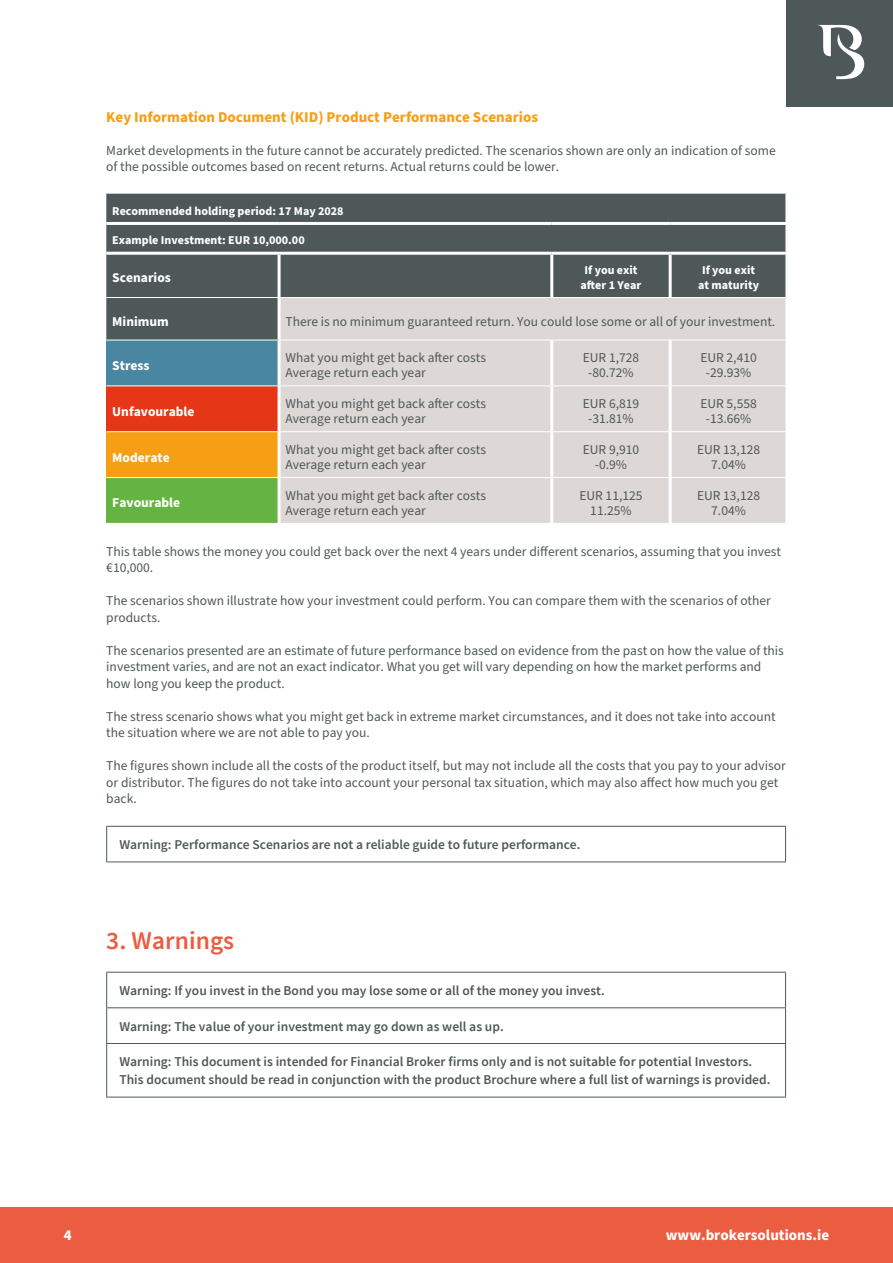
<style>
.page{position:relative;width:893px;height:1263px;background:#fff}
.page>*{position:absolute;margin:0;border:0;box-sizing:border-box;transform-origin:0 0}
.t1{font:600 25.5px "Source Sans Pro";color:#eb5d40}
.t2{font:700 15px "Source Sans Pro";color:#f69f14}
.t3{font:700 15px "Source Sans Pro";color:#fff}
.t4{font:13.5px/16.5px "Source Sans Pro";color:#4f5859}
.t5{font:600 13.5px/18px "Source Sans Pro";color:#4f5859}
.t6{font:600 13.5px "Source Sans Pro";color:#4f5859}
.t7{font:700 13.5px "Source Sans Pro";color:#fff}
.t8{font:700 12px "Source Sans Pro";color:#fff}
</style>
<div class="page">
<div style="left:0;top:1208px;width:893px;height:55px;background:#eb5d40"></div>
<div style="left:787px;top:0;width:106px;height:106px;background:#4f5859"></div>
<svg style="left:818px;top:25px;width:46px;height:54px"></svg>
<div style="left:106px;top:194px;width:679px;height:146px;background:#4f5859"></div>
<div style="left:281px;top:298px;width:504px;height:225px;background:#ddd8d6"></div>
<div style="left:106px;top:340px;width:173px;height:46px;background:#4986a1"></div>
<div style="left:106px;top:386px;width:173px;height:46px;background:#e53617"></div>
<div style="left:106px;top:432px;width:173px;height:45px;background:#f69f14"></div>
<div style="left:106px;top:477px;width:173px;height:46px;background:#65b443"></div>
<hr style="left:278px;top:255px;width:3px;height:42px;background:#fff">
<hr style="left:550px;top:255px;width:3px;height:42px;background:#fff">
<hr style="left:669px;top:255px;width:3px;height:42px;background:#fff">
<hr style="left:278px;top:298px;width:3px;height:42px;background:#fff">
<hr style="left:278px;top:340px;width:3px;height:45px;background:#fff">
<hr style="left:550px;top:340px;width:3px;height:45px;background:#fff">
<hr style="left:669px;top:340px;width:3px;height:45px;background:#fff">
<hr style="left:278px;top:386px;width:3px;height:45px;background:#fff">
<hr style="left:550px;top:386px;width:3px;height:45px;background:#fff">
<hr style="left:669px;top:386px;width:3px;height:45px;background:#fff">
<hr style="left:278px;top:432px;width:3px;height:45px;background:#fff">
<hr style="left:550px;top:432px;width:3px;height:45px;background:#fff">
<hr style="left:669px;top:432px;width:3px;height:45px;background:#fff">
<hr style="left:278px;top:478px;width:3px;height:45px;background:#fff">
<hr style="left:550px;top:478px;width:3px;height:45px;background:#fff">
<hr style="left:669px;top:478px;width:3px;height:45px;background:#fff">
<hr style="left:106px;top:297px;width:173px;height:1px;background:#fff">
<hr style="left:279px;top:297px;width:273px;height:1px;background:#fff">
<hr style="left:552px;top:297px;width:118px;height:1px;background:#fff">
<hr style="left:670px;top:297px;width:115px;height:1px;background:#fff">
<hr style="left:106px;top:340px;width:173px;height:1px;background:#fff">
<hr style="left:279px;top:340px;width:273px;height:1px;background:#fff">
<hr style="left:552px;top:340px;width:118px;height:1px;background:#fff">
<hr style="left:670px;top:340px;width:115px;height:1px;background:#fff">
<hr style="left:106px;top:385px;width:173px;height:1px;background:#fff">
<hr style="left:279px;top:385px;width:273px;height:1px;background:#fff">
<hr style="left:552px;top:385px;width:118px;height:1px;background:#fff">
<hr style="left:670px;top:385px;width:115px;height:1px;background:#fff">
<hr style="left:106px;top:431px;width:173px;height:1px;background:#fff">
<hr style="left:279px;top:431px;width:273px;height:1px;background:#fff">
<hr style="left:552px;top:431px;width:118px;height:1px;background:#fff">
<hr style="left:670px;top:431px;width:115px;height:1px;background:#fff">
<hr style="left:106px;top:477px;width:173px;height:1px;background:#fff">
<hr style="left:279px;top:477px;width:273px;height:1px;background:#fff">
<hr style="left:552px;top:477px;width:118px;height:1px;background:#fff">
<hr style="left:670px;top:477px;width:115px;height:1px;background:#fff">
<hr style="left:106px;top:222px;width:173px;height:3px;background:#fff">
<hr style="left:279px;top:222px;width:273px;height:3px;background:#fff">
<hr style="left:552px;top:222px;width:118px;height:3px;background:#fff">
<hr style="left:670px;top:222px;width:118px;height:3px;background:#fff">
<hr style="left:106px;top:252px;width:173px;height:3px;background:#fff">
<hr style="left:279px;top:252px;width:273px;height:3px;background:#fff">
<hr style="left:552px;top:252px;width:118px;height:3px;background:#fff">
<hr style="left:670px;top:252px;width:118px;height:3px;background:#fff">
<hr style="left:106px;top:826px;width:680px;height:1px;background:#4b5859">
<hr style="left:106px;top:827px;width:1px;height:34px;background:#4b5859">
<hr style="left:785px;top:827px;width:1px;height:34px;background:#4b5859">
<hr style="left:106px;top:861px;width:680px;height:1px;background:#4b5859">
<hr style="left:106px;top:972px;width:680px;height:1px;background:#4b5859">
<hr style="left:106px;top:972px;width:1px;height:35px;background:#4b5859">
<hr style="left:785px;top:972px;width:1px;height:35px;background:#4b5859">
<hr style="left:106px;top:1007px;width:680px;height:1px;background:#4b5859">
<hr style="left:106px;top:1008px;width:1px;height:35px;background:#4b5859">
<hr style="left:785px;top:1008px;width:1px;height:35px;background:#4b5859">
<hr style="left:106px;top:1043px;width:680px;height:1px;background:#4b5859">
<hr style="left:106px;top:1044px;width:1px;height:53px;background:#4b5859">
<hr style="left:785px;top:1044px;width:1px;height:53px;background:#4b5859">
<hr style="left:106px;top:1097px;width:680px;height:1px;background:#4b5859">
<p class="t2" style="left:106px;top:106px;width:433px">Key Information Document (KID) Product Performance Scenarios</p>
<p class="t4" style="left:106px;top:142px;width:671px">Market developments in the future cannot be accurately predicted. The scenarios shown are only an indication of some of the possible outcomes based on recent returns. Actual returns could be lower.</p>
<p class="t8" style="left:112px;top:203px;width:233px">Recommended holding period: 17 May 2028</p>
<p class="t8" style="left:112px;top:232px;width:194px">Example Investment: EUR 10,000.00</p>
<p class="t7" style="left:112px;top:269px;width:60px">Scenarios</p>
<p class="t8" style="left:584px;top:262px;width:55px">If you exit</p>
<p class="t8" style="left:581px;top:277px;width:62px">after 1 Year</p>
<p class="t8" style="left:702px;top:262px;width:55px">If you exit</p>
<p class="t8" style="left:698px;top:277px;width:62px">at maturity</p>
<p class="t7" style="left:112px;top:312px;width:58px">Minimum</p>
<p class="t4" style="left:285px;top:313px;width:491px">There is no minimum guaranteed return. You could lose some or all of your investment.</p>
<p class="t7" style="left:112px;top:356px;width:39px">Stress</p>
<p class="t4" style="left:285px;top:350px;width:202px">What you might get back after costs</p>
<p class="t4" style="left:285px;top:365px;width:142px">Average return each year</p>
<p class="t4" style="left:583px;top:350px;width:58px">EUR 1,728</p>
<p class="t4" style="left:588px;top:365px;width:47px">-80.72%</p>
<p class="t4" style="left:700px;top:350px;width:58px">EUR 2,410</p>
<p class="t4" style="left:706px;top:365px;width:47px">-29.93%</p>
<p class="t7" style="left:112px;top:402px;width:84px">Unfavourable</p>
<p class="t4" style="left:285px;top:396px;width:202px">What you might get back after costs</p>
<p class="t4" style="left:285px;top:411px;width:142px">Average return each year</p>
<p class="t7" style="left:112px;top:448px;width:59px">Moderate</p>
<p class="t4" style="left:285px;top:442px;width:202px">What you might get back after costs</p>
<p class="t4" style="left:285px;top:457px;width:142px">Average return each year</p>
<p class="t4" style="left:583px;top:396px;width:58px">EUR 6,819</p>
<p class="t4" style="left:588px;top:411px;width:47px">-31.81%</p>
<p class="t4" style="left:583px;top:442px;width:58px">EUR 9,910</p>
<p class="t4" style="left:595px;top:457px;width:34px">-0.9%</p>
<p class="t4" style="left:700px;top:396px;width:58px">EUR 5,558</p>
<p class="t4" style="left:706px;top:411px;width:47px">-13.66%</p>
<p class="t4" style="left:697px;top:442px;width:65px">EUR 13,128</p>
<p class="t4" style="left:711px;top:457px;width:36px">7.04%</p>
<p class="t7" style="left:112px;top:494px;width:69px">Favourable</p>
<p class="t4" style="left:285px;top:488px;width:202px">What you might get back after costs</p>
<p class="t4" style="left:285px;top:503px;width:142px">Average return each year</p>
<p class="t4" style="left:697px;top:488px;width:65px">EUR 13,128</p>
<p class="t4" style="left:711px;top:503px;width:36px">7.04%</p>
<p class="t4" style="left:106px;top:544px;width:676px">This table shows the money you could get back over the next 4 years under different scenarios, assuming that you invest €10,000.</p>
<p class="t4" style="left:106px;top:593px;width:666px">The scenarios shown illustrate how your investment could perform. You can compare them with the scenarios of other products.</p>
<p class="t4" style="left:106px;top:643px;width:679px">The scenarios presented are an estimate of future performance based on evidence from the past on how the value of this investment varies, and are not an exact indicator. What you get will vary depending on how the market performs and how long you keep the product.</p>
<p class="t4" style="left:106px;top:709px;width:671px">The stress scenario shows what you might get back in extreme market circumstances, and it does not take into account the situation where we are not able to pay you.</p>
<p class="t4" style="left:106px;top:758px;width:681px">The figures shown include all the costs of the product itself, but may not include all the costs that you pay to your advisor or distributor. The figures do not take into account your personal tax situation, which may also affect how much you get back.</p>
<p class="t6" style="left:119px;top:836px;width:462px">Warning: Performance Scenarios are not a reliable guide to future performance.</p>
<p class="t4" style="left:579px;top:488px;width:65px">EUR 11,125</p>
<p class="t4" style="left:590px;top:503px;width:43px">11.25%</p>
<p class="t1" style="left:106px;top:925px;width:129px">3. Warnings</p>
<p class="t5" style="left:119px;top:982px;width:487px">Warning: If you invest in the Bond you may lose some or all of the money you invest.</p>
<p class="t5" style="left:119px;top:1017px;width:386px">Warning: The value of your investment may go down as well as up.</p>
<p class="t5" style="left:119px;top:1053px;width:652px">Warning: This document is intended for Financial Broker firms only and is not suitable for potential Investors.<br>This document should be read in conjunction with the product Brochure where a full list of warnings is provided.</p>
<p class="t3" style="left:64px;top:1225px;width:9px">4</p>
<p class="t3" style="left:666px;top:1225px;width:165px">www.brokersolutions.ie</p>
</div>
